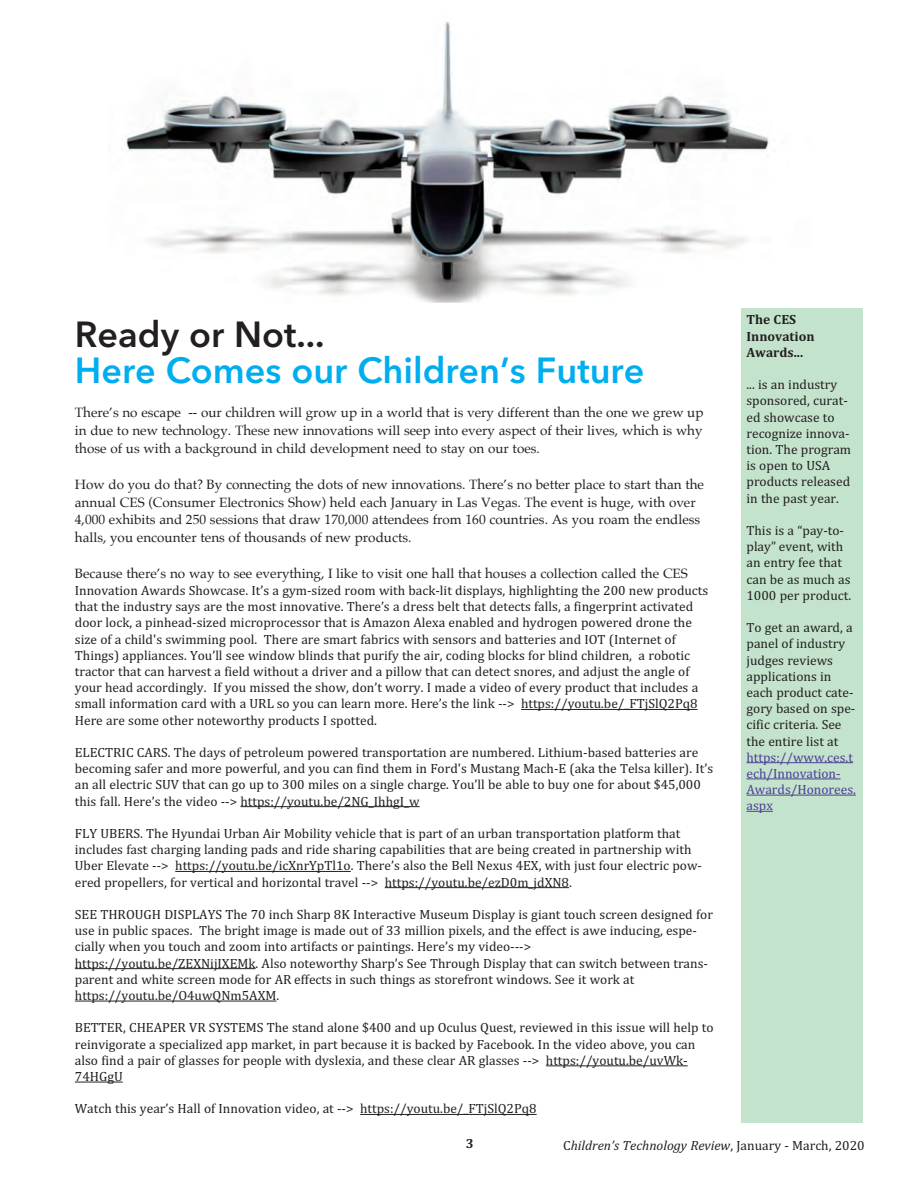
<style>
.page{position:relative;width:918px;height:1188px;background:#fff}
.page>*{position:absolute;margin:0;border:0;box-sizing:border-box;transform-origin:0 0}
.t1{font:600 36px "Avenir Next";color:#00aeef}
.t2{font:600 36px "Avenir Next";color:#231f20}
.t3{font:13.5px/16.2px "Cambria";color:#231f20}
.t4{font:13.5px/17.9px "Palatino";color:#231f20;text-align:justify}
.t5{font:13.5px/16.2px "Cambria";color:#4d3c98}
.t6{font:italic 13.5px "Cambria";color:#231f20}
.t7{font:700 13.5px/16.2px "Cambria";color:#231f20}
.s1{font-style:normal}
</style>
<div class="page">
<hr style="left:521px;top:709px;width:177px;height:1px;background:#231f20">
<hr style="left:240px;top:806px;width:180px;height:1px;background:#231f20">
<hr style="left:175px;top:871px;width:176px;height:1px;background:#231f20">
<hr style="left:385px;top:887px;width:184px;height:1px;background:#231f20">
<hr style="left:75px;top:968px;width:181px;height:1px;background:#231f20">
<hr style="left:75px;top:1001px;width:201px;height:1px;background:#231f20">
<hr style="left:546px;top:1065px;width:142px;height:1px;background:#231f20">
<hr style="left:75px;top:1082px;width:48px;height:1px;background:#231f20">
<hr style="left:360px;top:1114px;width:177px;height:1px;background:#231f20">
<img style="left:126px;top:21px;width:644px;height:281px">
<div style="left:741px;top:308px;width:121px;height:815px;background:#c4e3cc"></div>
<hr style="left:746px;top:762px;width:107px;height:1px;background:#4d3c98">
<hr style="left:746px;top:779px;width:95px;height:1px;background:#4d3c98">
<hr style="left:746px;top:795px;width:110px;height:1px;background:#4d3c98">
<svg style="left:746px;top:811px;width:27px;height:1px"></svg>
<h1 class="t2" style="left:75px;top:304px;width:251px">Ready or Not...</h1>
<h1 class="t1" style="left:75px;top:340px;width:571px">Here Comes our Children’s Future</h1>
<p class="t4" style="left:75px;top:405px;width:630px">There’s no escape -- our children will grow up in a world that is very different than the one we grew up in due to new technology. These new innovations will seep into every aspect of their lives, which is why those of us with a background in child development need to stay on our toes.</p>
<p class="t4" style="left:75px;top:476px;width:631px;text-align:left">How do you do that? By connecting the dots of new innovations. There’s no better place to start than the annual CES (Consumer Electronics Show) held each January in Las Vegas. The event is huge, with over 4,000 exhibits and 250 sessions that draw 170,000 attendees from 160 countries. As you roam the endless halls, you encounter tens of thousands of new products.</p>
<p class="t4" style="left:75px;top:565px;width:615px">Because there’s no way to see everything, I like to visit one hall that houses a collection called the CES</p>
<p class="t3" style="left:75px;top:582px;width:635px">Innovation Awards Showcase. It’s a gym-sized room with back-lit displays, highlighting the 200 new products that the industry says are the most innovative. There’s a dress belt that detects falls, a fingerprint activated door lock, a pinhead-sized microprocessor that is Amazon Alexa enabled and hydrogen powered drone the size of a child's swimming pool. There are smart fabrics with sensors and batteries and IOT (Internet of Things) appliances. You’ll see window blinds that purify the air, coding blocks for blind children, a robotic tractor that can harvest a field without a driver and a pillow that can detect snores, and adjust the angle of your head accordingly. If you missed the show, don’t worry. I made a video of every product that includes a small information card with a URL so you can learn more. Here’s the link --&gt; https://youtu.be/_FTjSlQ2Pq8<br>Here are some other noteworthy products I spotted.</p>
<p class="t3" style="left:75px;top:744px;width:640px">ELECTRIC CARS. The days of petroleum powered transportation are numbered. Lithium-based batteries are becoming safer and more powerful, and you can find them in Ford's Mustang Mach-E (aka the Telsa killer). It’s an all electric SUV that can go up to 300 miles on a single charge. You’ll be able to buy one for about $45,000 this fall. Here’s the video --&gt; https://youtu.be/2NG_IhhgI_w</p>
<p class="t3" style="left:75px;top:825px;width:629px">FLY UBERS. The Hyundai Urban Air Mobility vehicle that is part of an urban transportation platform that includes fast charging landing pads and ride sharing capabilities that are being created in partnership with Uber Elevate --&gt; https://youtu.be/icXnrYpTl1o. There’s also the Bell Nexus 4EX, with just four electric pow&shy;ered propellers, for vertical and horizontal travel --&gt; https://youtu.be/ezD0m_jdXN8.</p>
<p class="t3" style="left:75px;top:906px;width:640px">SEE THROUGH DISPLAYS The 70 inch Sharp 8K Interactive Museum Display is giant touch screen designed for use in public spaces. The bright image is made out of 33 million pixels, and the effect is awe inducing, espe&shy;cially when you touch and zoom into artifacts or paintings. Here’s my video---&gt; https://youtu.be/ZEXNijIXEMk. Also noteworthy Sharp’s See Through Display that can switch between trans&shy;parent and white screen mode for AR effects in such things as storefront windows. See it work at https://youtu.be/O4uwQNm5AXM.</p>
<p class="t3" style="left:75px;top:1020px;width:640px">BETTER, CHEAPER VR SYSTEMS The stand alone $400 and up Oculus Quest, reviewed in this issue will help to reinvigorate a specialized app market, in part because it is backed by Facebook. In the video above, you can also find a pair of glasses for people with dyslexia, and these clear AR glasses --&gt; https://youtu.be/uvWk-74HGgU</p>
<p class="t3" style="left:75px;top:1101px;width:463px">Watch this year’s Hall of Innovation video, at --&gt; https://youtu.be/_FTjSlQ2Pq8</p>
<p class="t7" style="left:746px;top:312px;width:70px">The CES<br>Innovation<br>Awards...</p>
<p class="t3" style="left:746px;top:376px;width:106px">... is an industry sponsored, curat&shy;ed showcase to recognize innova&shy;tion. The program is open to USA products released in the past year.</p>
<p class="t3" style="left:746px;top:522px;width:106px">This is a “pay-to&shy;play” event, with an entry fee that can be as much as<br>1000 per product.</p>
<p class="t3" style="left:746px;top:619px;width:110px">To get an award, a panel of industry judges reviews applications in each product cate&shy;gory based on spe&shy;cific criteria. See the entire list at</p>
<p class="t5" style="left:746px;top:749px;width:111px">https://www.ces.t ech/Innovation-<br>Awards/Honorees. aspx</p>
<p class="t7" style="left:466px;top:1135px;width:9px">3</p>
<p class="t6" style="left:563px;top:1137px;width:303px"><span class="s1">C</span>hildren’s Technology Review<span class="s1">, January - March, 2020</span></p>
</div>
